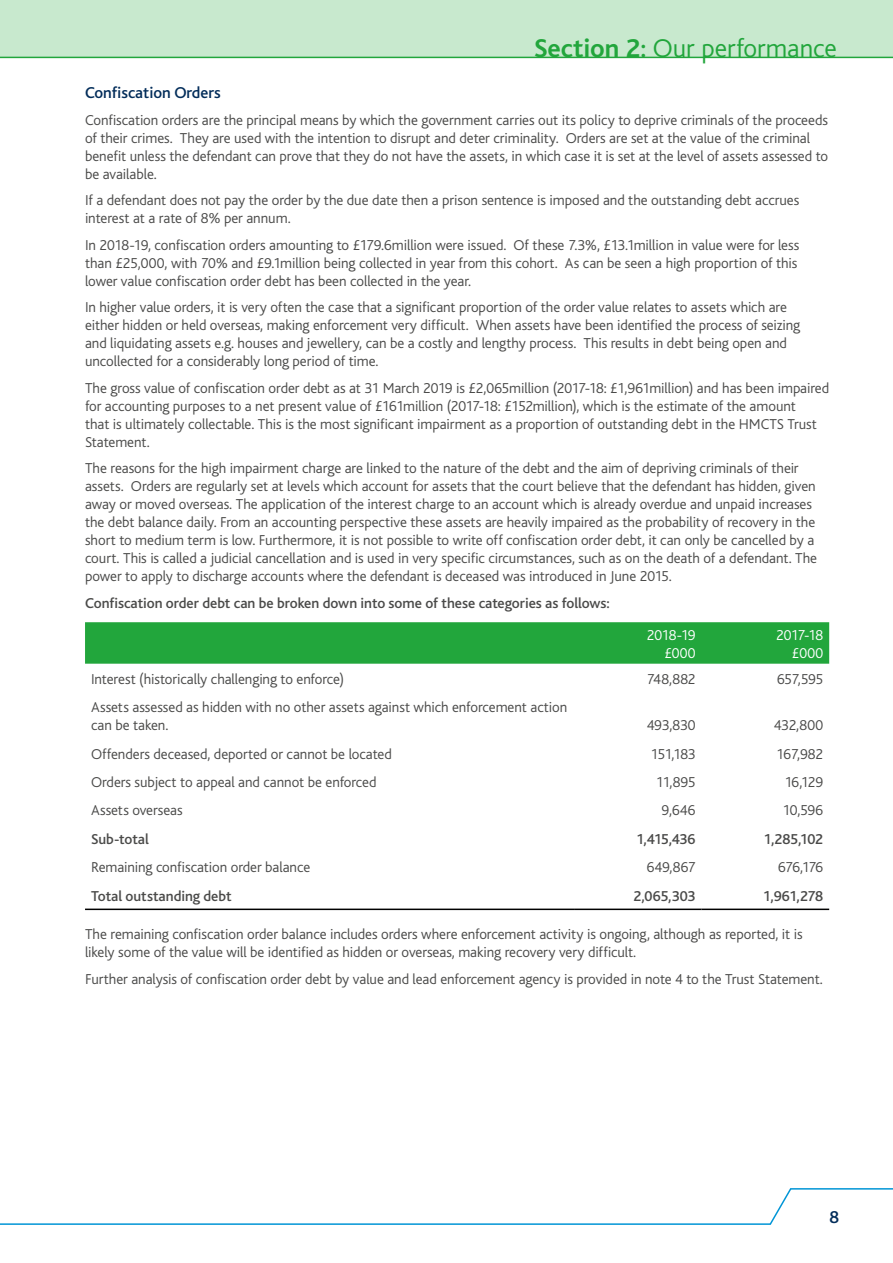
<style>
.page{position:relative;width:893px;height:1263px;background:#fff}
.page>*{position:absolute;margin:0;border:0;box-sizing:border-box;transform-origin:0 0}
.t1{font:300 27px "Bliss";letter-spacing:-.005em;color:#22a63c}
.t2{font:500 18px "Bliss";color:#032d5a}
.sub-sub-heading{font:500 16.5px "Bliss";color:#032d5a}
.Body{font:300 15px/18px "Bliss";letter-spacing:-.005em;color:#4a4a49}
.Body-2{font:500 15px "Bliss";letter-spacing:-.005em;color:#4a4a49}
.Body-3{font:300 15px/18px "Bliss";letter-spacing:-.02em;color:#fff;text-align:right}
.s1{font-weight:700}
.s2{font-weight:500}
</style>
<div class="page">
<svg style="left:0;top:1188px;width:893px;height:37px"></svg>
<div style="left:85px;top:622px;width:744px;height:42px;background:#22a63c"></div>
<hr style="left:85px;top:908px;width:489px;height:2px;background:#000">
<hr style="left:574px;top:908px;width:128px;height:2px;background:#000">
<hr style="left:702px;top:908px;width:127px;height:2px;background:#000">
<div style="left:0;top:0;width:893px;height:58px;background:#c8e9ce"></div>
<h1 class="t1" style="left:534px;top:34px;width:304px"><span class="s1">Section 2</span><span class="s2">:</span> Our performance</h1>
<p class="sub-sub-heading" style="left:85px;top:84px;width:137px">Confiscation Orders</p>
<p class="Body" style="left:85px;top:111px;width:745px">Confiscation orders are the principal means by which the government carries out its policy to deprive criminals of the proceeds of their crimes. They are used with the intention to disrupt and deter criminality. Orders are set at the value of the criminal benefit unless the defendant can prove that they do not have the assets, in which case it is set at the level of assets assessed to be available.</p>
<p class="Body" style="left:85px;top:191px;width:716px">If a defendant does not pay the order by the due date then a prison sentence is imposed and the outstanding debt accrues interest at a rate of 8% per annum.</p>
<p class="Body" style="left:85px;top:236px;width:716px">In 2018-19, confiscation orders amounting to £179.6million were issued. Of these 7.3%, £13.1million in value were for less than £25,000, with 70% and £9.1million being collected in year from this cohort. As can be seen a high proportion of this lower value confiscation order debt has been collected in the year.</p>
<p class="Body" style="left:85px;top:299px;width:717px">In higher value orders, it is very often the case that a significant proportion of the order value relates to assets which are either hidden or held overseas, making enforcement very difficult. When assets have been identified the process of seizing and liquidating assets e.g. houses and jewellery, can be a costly and lengthy process. This results in debt being open and uncollected for a considerably long period of time.</p>
<p class="Body" style="left:85px;top:379px;width:746px">The gross value of confiscation order debt as at 31 March 2019 is £2,065million (2017-18: £1,961million) and has been impaired for accounting purposes to a net present value of £161million (2017-18: £152million), which is the estimate of the amount<br>that is ultimately collectable. This is the most significant impairment as a proportion of outstanding debt in the HMCTS Trust Statement.</p>
<p class="Body" style="left:85px;top:460px;width:734px">The reasons for the high impairment charge are linked to the nature of the debt and the aim of depriving criminals of their assets. Orders are regularly set at levels which account for assets that the court believe that the defendant has hidden, given away or moved overseas. The application of the interest charge to an account which is already overdue and unpaid increases the debt balance daily. From an accounting perspective these assets are heavily impaired as the probability of recovery in the short to medium term is low. Furthermore, it is not possible to write off confiscation order debt, it can only be cancelled by a court. This is called a judicial cancellation and is used in very specific circumstances, such as on the death of a defendant. The power to apply to discharge accounts where the defendant is deceased was introduced in June 2015.</p>
<p class="Body-2" style="left:85px;top:595px;width:526px">Confiscation order debt can be broken down into some of these categories as follows:</p>
<p class="Body-3" style="left:647px;top:626px;width:50px">2018-19 £000</p>
<p class="Body-3" style="left:776px;top:626px;width:49px">2017-18 £000</p>
<p class="Body" style="left:91px;top:670px;width:255px">Interest (historically challenging to enforce)</p>
<p class="Body" style="left:647px;top:670px;width:50px">748,882</p>
<p class="Body" style="left:777px;top:670px;width:48px">657,595</p>
<p class="Body" style="left:91px;top:698px;width:478px">Assets assessed as hidden with no other assets against which enforcement action can be taken.</p>
<p class="Body" style="left:647px;top:716px;width:50px">493,830</p>
<p class="Body" style="left:774px;top:716px;width:51px">432,800</p>
<p class="Body" style="left:91px;top:745px;width:302px">Offenders deceased, deported or cannot be located</p>
<p class="Body" style="left:651px;top:745px;width:47px">151,183</p>
<p class="Body" style="left:776px;top:745px;width:48px">167,982</p>
<p class="Body" style="left:91px;top:773px;width:287px">Orders subject to appeal and cannot be enforced</p>
<p class="Body" style="left:656px;top:773px;width:41px">11,895</p>
<p class="Body" style="left:784px;top:773px;width:40px">16,129</p>
<p class="Body" style="left:91px;top:802px;width:93px">Assets overseas</p>
<p class="Body" style="left:662px;top:802px;width:35px">9,646</p>
<p class="Body" style="left:782px;top:802px;width:42px">10,596</p>
<p class="Body-2" style="left:91px;top:831px;width:59px">Sub-total</p>
<p class="Body-2" style="left:636px;top:831px;width:61px">1,415,436</p>
<p class="Body-2" style="left:763px;top:831px;width:61px">1,285,102</p>
<p class="Body" style="left:91px;top:859px;width:221px">Remaining confiscation order balance</p>
<p class="Body" style="left:647px;top:859px;width:50px">649,867</p>
<p class="Body" style="left:778px;top:859px;width:47px">676,176</p>
<p class="Body-2" style="left:91px;top:888px;width:142px">Total outstanding debt</p>
<p class="Body-2" style="left:633px;top:888px;width:64px">2,065,303</p>
<p class="Body-2" style="left:763px;top:888px;width:62px">1,961,278</p>
<p class="Body" style="left:85px;top:925px;width:719px">The remaining confiscation order balance includes orders where enforcement activity is ongoing, although as reported, it is likely some of the value will be identified as hidden or overseas, making recovery very difficult.</p>
<p class="Body" style="left:85px;top:970px;width:739px">Further analysis of confiscation order debt by value and lead enforcement agency is provided in note 4 to the Trust Statement.</p>
<p class="t2" style="left:829px;top:1207px;width:11px">8</p>
</div>
